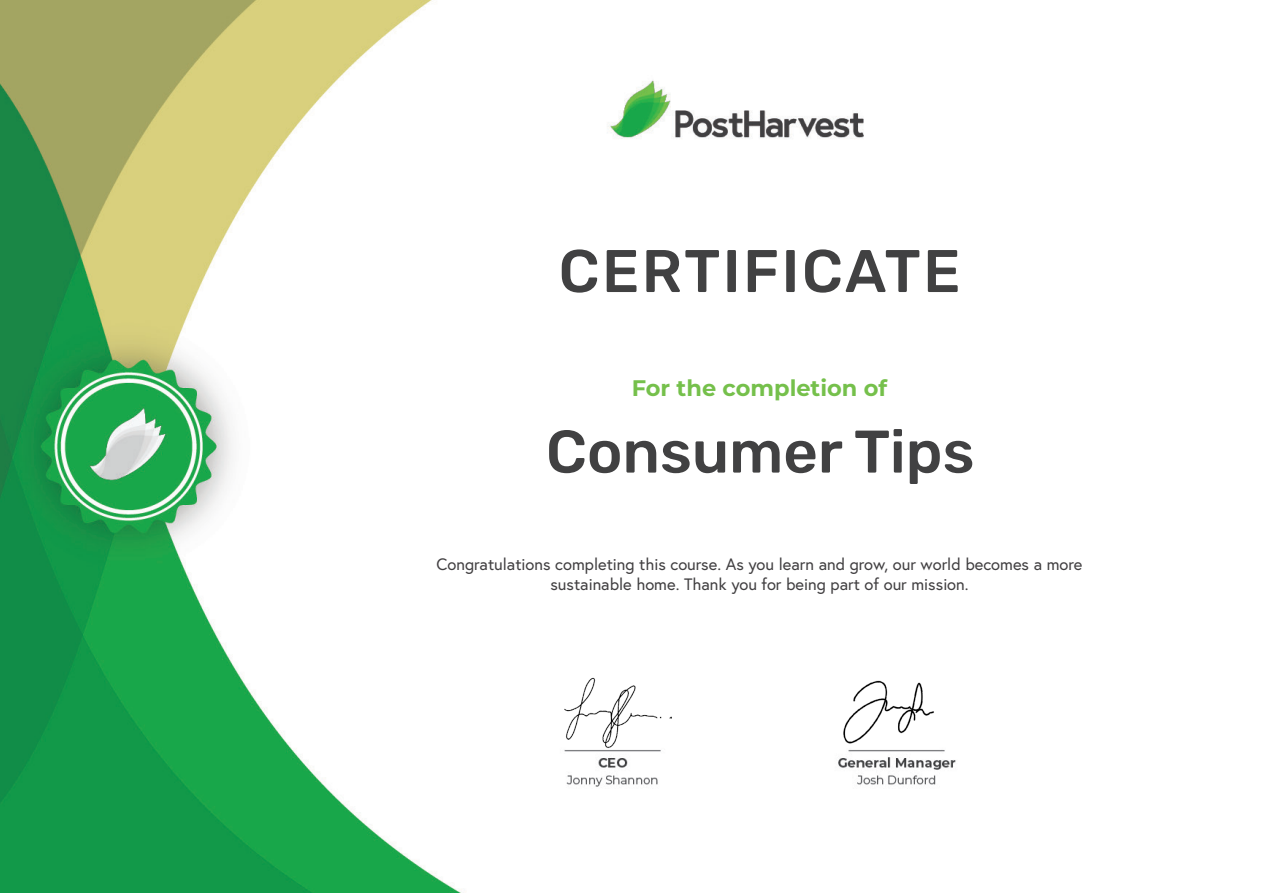
<style>
.page{position:relative;width:1263px;height:893px;background:#fff}
.page>*{position:absolute;margin:0;border:0;box-sizing:border-box;transform-origin:0 0}
.t1{font:500 60px "Rubik";color:#414142}
.t2{font:500 60px "Rubik";letter-spacing:.04em;color:#414142}
.t3{font:700 22.5px "Montserrat";color:#75c04b}
.t4{font:16.5px/19.8px "Europa";color:#413f41;text-align:center}
</style>
<div class="page">
<img style="left:0;top:0;width:956px;height:893px">
<img style="left:549px;top:661px;width:135px;height:103px">
<img style="left:841px;top:674px;width:101px;height:73px">
<h1 class="t2" style="left:558px;top:237px;width:403px">CERTIFICATE</h1>
<h2 class="t3" style="left:632px;top:372px;width:257px">For the completion of</h2>
<p class="t1" style="left:546px;top:417px;width:430px">Consumer Tips</p>
<p class="t4" style="left:437px;top:554px;width:647px">Congratulations completing this course. As you learn and grow, our world becomes a more sustainable home. Thank you for being part of our mission.</p>
</div>
